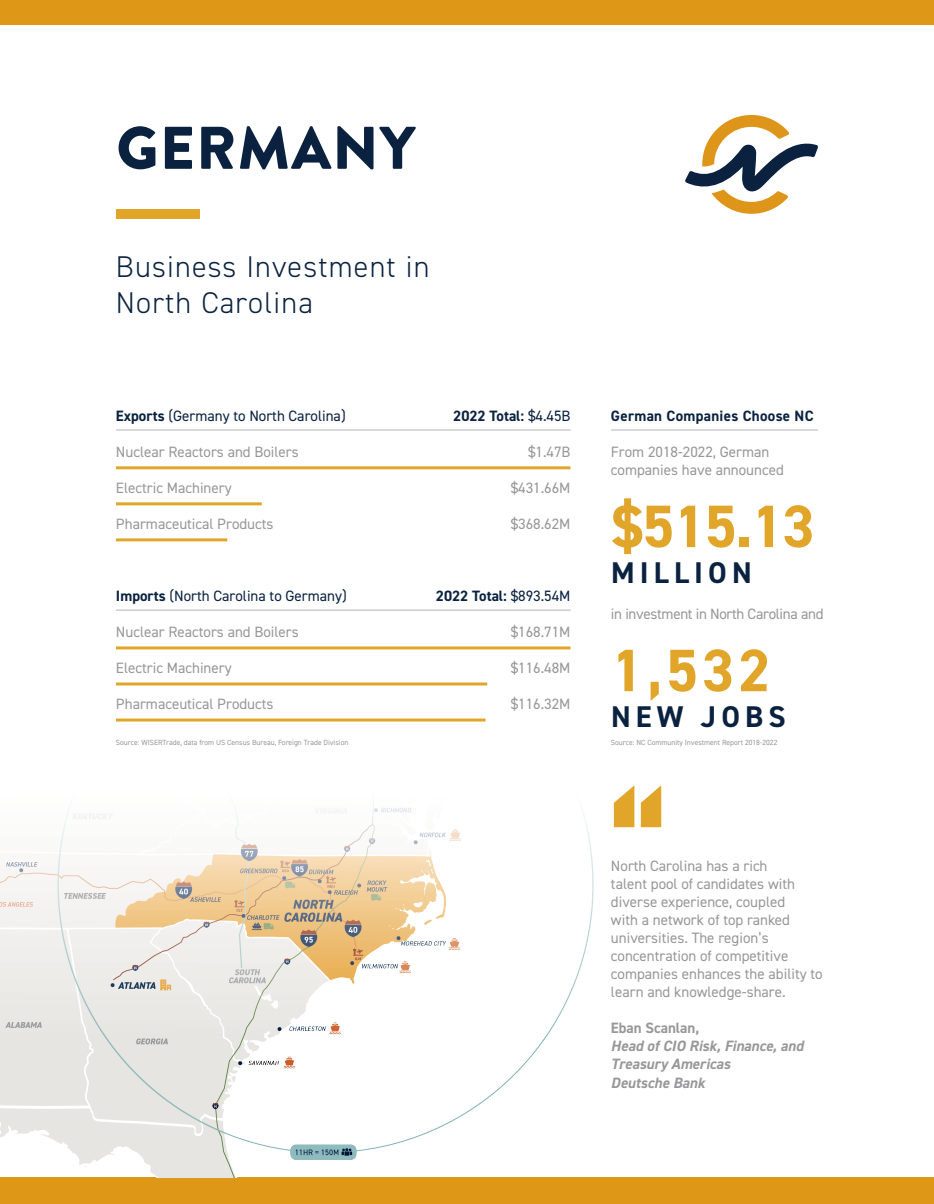
<style>
.page{position:relative;width:934px;height:1204px;background:#fff}
.page>*{position:absolute;margin:0;border:0;box-sizing:border-box;transform-origin:0 0}
.t1{font:700 150px "DIN2014";color:#e0a529}
.t2{font:700 60px "DIN2014";letter-spacing:-.02em;color:#e0a529}
.t3{font:900 60px "Brandon Grotesque";letter-spacing:.02em;color:#0a2240}
.t4{font:300 30px/36px "DIN2014";letter-spacing:.04em;color:#0a2240}
.t5{font:700 30px "DIN2014";letter-spacing:.17em;color:#0a2240}
.t6{font:15px/18px "DIN2014";color:#98989a}
.t7{font:15px "DIN2014";color:#0a2240}
.t8{font:italic 700 15px/18px "DIN2014";color:#98989a}
.t9{font:700 15px "DIN2014";color:#0a2240}
.t10{font:15px "DIN2014";letter-spacing:-.02em;color:#98989a}
.t11{font:700 15px "DIN2014";letter-spacing:.02em;color:#0a2240}
.t12{font:700 15px "DIN2014";color:#98989a}
.t13{font:7.5px "DIN2014";color:#98989a}
.s1{font-weight:700}
.s2{font-weight:400}
</style>
<div class="page">
<div style="left:0;top:1177px;width:934px;height:26px;background:#df9717"></div>
<div style="left:0;top:0;width:934px;height:24px;background:#df9717"></div>
<img style="left:0;top:539px;width:594px;height:638px">
<div style="left:116px;top:209px;width:83px;height:9px;background:#e0a529"></div>
<hr style="left:116px;top:429px;width:454px;height:1px;background:#98989a">
<hr style="left:611px;top:429px;width:207px;height:1px;background:#98989a">
<hr style="left:116px;top:609px;width:454px;height:1px;background:#98989a">
<hr style="left:116px;top:466px;width:454px;height:3px;background:#e0a529">
<hr style="left:116px;top:646px;width:454px;height:3px;background:#e0a529">
<hr style="left:116px;top:502px;width:146px;height:3px;background:#e0a529">
<hr style="left:116px;top:682px;width:371px;height:3px;background:#e0a529">
<hr style="left:116px;top:538px;width:111px;height:3px;background:#e0a529">
<hr style="left:116px;top:718px;width:370px;height:3px;background:#e0a529">
<svg style="left:685px;top:115px;width:133px;height:99px"></svg>
<p class="t3" style="left:116px;top:106px;width:300px">GERMANY</p>
<p class="t4" style="left:116px;top:248px;width:315px">Business Investment in<br>North Carolina</p>
<p class="t7" style="left:116px;top:406px;width:231px"><span class="s1">Exports</span> (Germany to North Carolina)</p>
<p class="t11" style="left:611px;top:406px;width:204px">German Companies Choose NC</p>
<p class="t9" style="left:453px;top:406px;width:119px">2022 Total: <span class="s2">$4.45B</span></p>
<p class="t6" style="left:116px;top:442px;width:184px">Nuclear Reactors and Boilers</p>
<p class="t6" style="left:528px;top:442px;width:44px">$1.47B</p>
<p class="t6" style="left:611px;top:442px;width:174px">From 2018-2022, German companies have announced</p>
<p class="t6" style="left:116px;top:478px;width:117px">Electric Machinery</p>
<p class="t6" style="left:511px;top:478px;width:61px">$431.66M</p>
<p class="t6" style="left:116px;top:514px;width:159px">Pharmaceutical Products</p>
<p class="t6" style="left:511px;top:514px;width:61px">$368.62M</p>
<p class="t2" style="left:611px;top:486px;width:205px">$515.13</p>
<p class="t5" style="left:611px;top:552px;width:142px">MILLION</p>
<p class="t7" style="left:116px;top:586px;width:232px"><span class="s1">Imports</span> (North Carolina to Germany)</p>
<p class="t9" style="left:436px;top:586px;width:136px">2022 Total: <span class="s2">$893.54M</span></p>
<p class="t10" style="left:611px;top:604px;width:214px">in investment in North Carolina and</p>
<p class="t6" style="left:116px;top:622px;width:184px">Nuclear Reactors and Boilers</p>
<p class="t6" style="left:511px;top:622px;width:61px">$168.71M</p>
<p class="t6" style="left:116px;top:658px;width:117px">Electric Machinery</p>
<p class="t6" style="left:116px;top:694px;width:159px">Pharmaceutical Products</p>
<p class="t6" style="left:511px;top:658px;width:61px">$116.48M</p>
<p class="t6" style="left:511px;top:694px;width:61px">$116.32M</p>
<p class="t2" style="left:611px;top:630px;width:161px">1,532</p>
<p class="t5" style="left:611px;top:696px;width:176px">NEW JOBS</p>
<p class="t13" style="left:116px;top:737px;width:234px">Source: WISERTrade, data from US Census Bureau, Foreign Trade Division</p>
<p class="t13" style="left:611px;top:737px;width:168px">Source: NC Community Investment Report 2018-2022</p>
<p class="t1" style="left:611px;top:755px;width:59px">“</p>
<p class="t6" style="left:611px;top:856px;width:213px">North Carolina has a rich<br>talent pool of candidates with diverse experience, coupled<br>with a network of top ranked universities. The region’s concentration of competitive companies enhances the ability to learn and knowledge-share.</p>
<p class="t12" style="left:611px;top:1018px;width:90px">Eban Scanlan,</p>
<p class="t8" style="left:611px;top:1036px;width:194px">Head of CIO Risk, Finance, and<br>Treasury Americas</p>
<p class="t8" style="left:611px;top:1072px;width:95px">Deutsche Bank</p>
</div>
